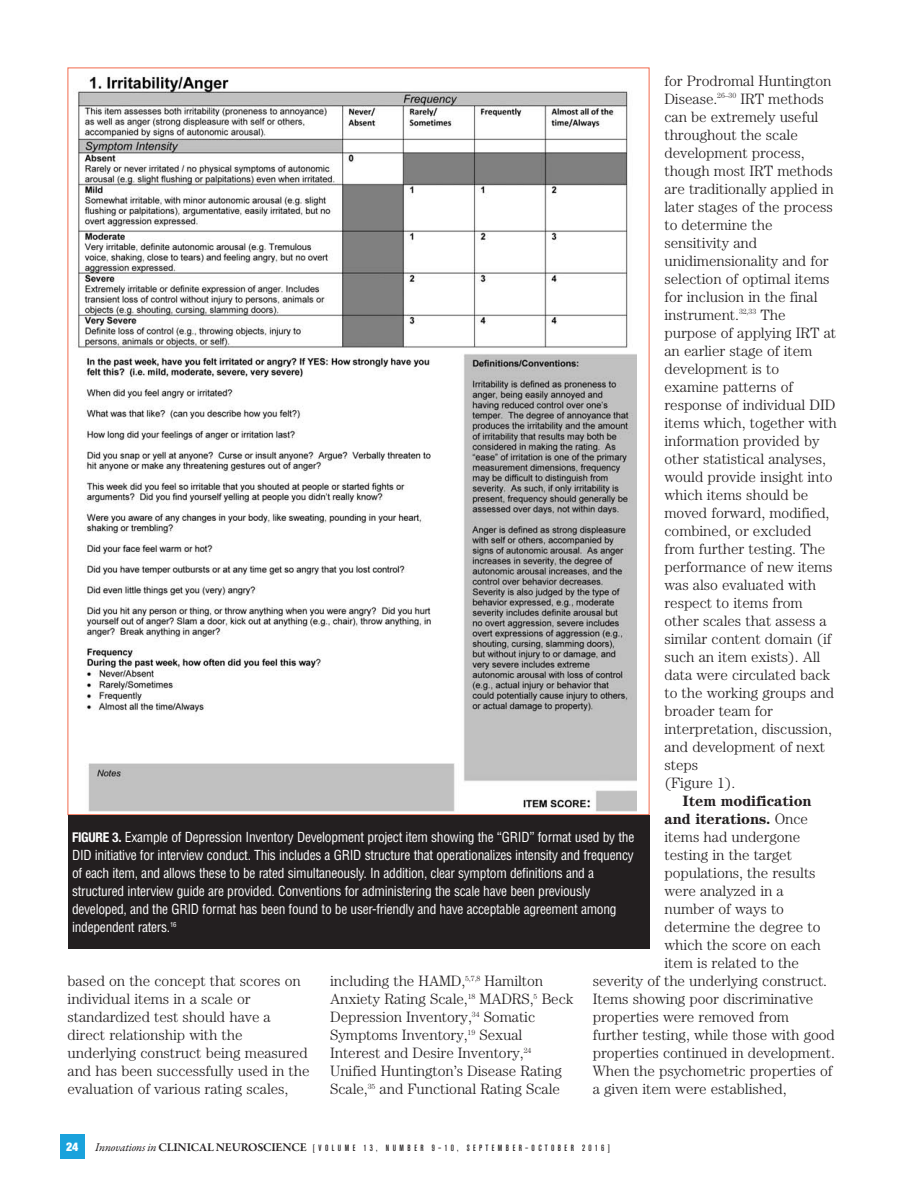
<style>
.page{position:relative;width:905px;height:1202px;background:#fff}
.page>*{position:absolute;margin:0;border:0;box-sizing:border-box;transform-origin:0 0}
.t1{font:300 15px/18px "Century Std";letter-spacing:-.005em;color:#231f20}
.t2{font:700 15px "Century Std";letter-spacing:-.005em;color:#231f20}
.t3{font:condensed 13.5px/18px "Helvetica";letter-spacing:-.02em;color:#fff}
.t4{font:900 condensed 12px "Helvetica Neue LT Std";color:#fff}
.t5{font:500 condensed 9px "Akzidenz Grotesk BE";letter-spacing:.39em;color:#231f20}
.s1{font-weight:300}
.s2{font-family:"Helvetica Neue LT Std";font-weight:700}
.s3{font-family:"Garamond Premr Pro";font-weight:400;font-style:italic;font-stretch:normal;font-size:12px}
.s4{font-family:"Garamond Premr Pro";font-weight:600;font-stretch:normal;font-size:12px}
</style>
<div class="page">
<div style="left:60px;top:1134px;width:24px;height:25px;background:#1aa2dc"></div>
<img style="left:77px;top:76px;width:559px;height:736px">
<div style="left:68px;top:815px;width:581px;height:134px;background:#231f20"></div>
<p class="t1" style="left:664px;top:73px;width:174px">for Prodromal Huntington<br>Disease.<sup>26–30</sup> IRT methods can be extremely useful throughout the scale development process, though most IRT methods are traditionally applied in later stages of the process to determine the sensitivity and unidimensionality and for selection of optimal items for inclusion in the final instrument.<sup>32,33</sup> The purpose of applying IRT at an earlier stage of item development is to examine patterns of response of individual DID items which, together with information provided by other statistical analyses, would provide insight into which items should be moved forward, modified, combined, or excluded from further testing. The performance of new items was also evaluated with respect to items from other scales that assess a similar content domain (if such an item exists). All data were circulated back to the working groups and broader team for interpretation, discussion, and development of next steps<br>(Figure 1).</p>
<p class="t2" style="left:682px;top:795px;width:131px">Item modification</p>
<p class="t2" style="left:664px;top:813px;width:145px">and iterations. <span class="s1">Once</span></p>
<p class="t1" style="left:664px;top:829px;width:137px">items had undergone</p>
<p class="t1" style="left:664px;top:847px;width:129px">testing in the target</p>
<p class="t1" style="left:664px;top:865px;width:153px">populations, the results</p>
<p class="t1" style="left:664px;top:883px;width:121px">were analyzed in a</p>
<p class="t1" style="left:664px;top:901px;width:121px">number of ways to</p>
<p class="t1" style="left:664px;top:919px;width:157px">determine the degree to</p>
<p class="t1" style="left:664px;top:937px;width:158px">which the score on each</p>
<p class="t1" style="left:664px;top:955px;width:136px">item is related to the</p>
<p class="t1" style="left:593px;top:973px;width:236px">severity of the underlying construct.</p>
<p class="t1" style="left:593px;top:991px;width:222px">Items showing poor discriminative</p>
<p class="t1" style="left:593px;top:1009px;width:198px">properties were removed from</p>
<p class="t1" style="left:593px;top:1027px;width:243px">further testing, while those with good</p>
<p class="t1" style="left:593px;top:1045px;width:243px">properties continued in development.</p>
<p class="t1" style="left:593px;top:1063px;width:241px">When the psychometric properties of</p>
<p class="t1" style="left:593px;top:1081px;width:195px">a given item were established,</p>
<p class="t3" style="left:72px;top:828px;width:564px"><span class="s2">FIGURE 3.</span> Example of Depression Inventory Development project item showing the “GRID” format used by the DID initiative for interview conduct. This includes a GRID structure that operationalizes intensity and frequency of each item, and allows these to be rated simultaneously. In addition, clear symptom definitions and a structured interview guide are provided. Conventions for administering the scale have been previously developed, and the GRID format has been found to be user-friendly and have acceptable agreement among independent raters.<sup>16</sup></p>
<p class="t1" style="left:68px;top:973px;width:243px">based on the concept that scores on individual items in a scale or standardized test should have a direct relationship with the underlying construct being measured and has been successfully used in the evaluation of various rating scales,</p>
<p class="t1" style="left:330px;top:973px;width:245px">including the HAMD,<sup>5,7,8</sup> Hamilton Anxiety Rating Scale,<sup>18</sup> MADRS,<sup>5</sup> Beck Depression Inventory,<sup>34</sup> Somatic Symptoms Inventory,<sup>19</sup> Sexual Interest and Desire Inventory,<sup>24<br></sup>Unified Huntington’s Disease Rating Scale,<sup>35</sup> and Functional Rating Scale</p>
<p class="t4" style="left:66px;top:1142px;width:14px">24</p>
<p class="t5" style="left:95px;top:1144px;width:516px"><span class="s3">Innovations in</span><span class="s4">CLINICAL NEUROSCIENCE</span> [VOLUME 13, NUMBER 9–10, SEPTEMBER–OCTOBER 2016]</p>
</div>
